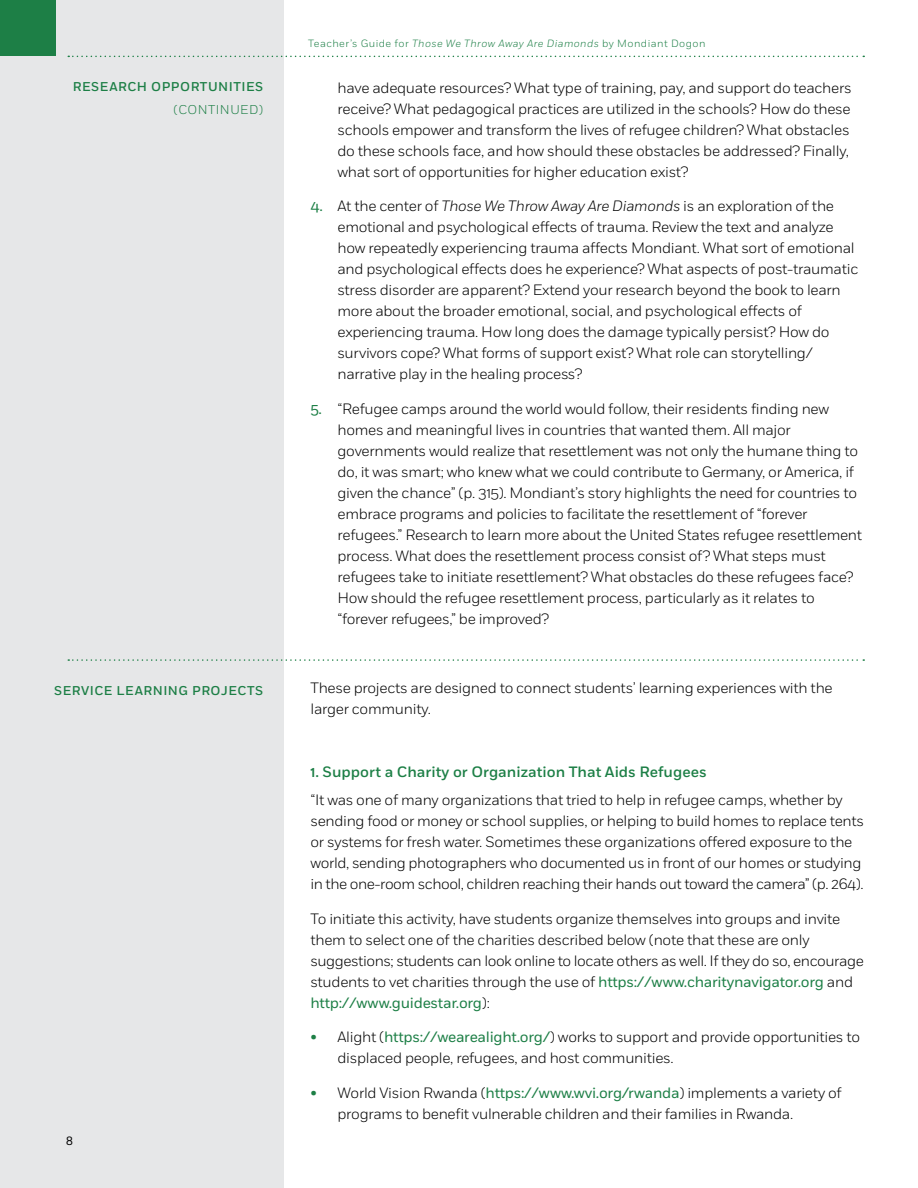
<style>
.page{position:relative;width:918px;height:1188px;background:#fff}
.page>*{position:absolute;margin:0;border:0;box-sizing:border-box;transform-origin:0 0}
.t1{font:300 15px/21px "Fort";letter-spacing:-.02em;color:#000}
.t2{font:500 15px "Fort";color:#1d7f46}
.t3{font:500 12.75px "Fort";letter-spacing:.04em;color:#1d7f46}
.t4{font:300 12.75px "Fort";letter-spacing:.04em;color:#1d7f46}
.t5{font:12px "Fort";color:#000}
.t6{font:300 10.5px "Fort";letter-spacing:.04em;color:#1d7f46}
.s1{font-style:italic}
.s2{font-weight:400;color:#1d7f46}
</style>
<div class="page">
<div style="left:0;top:0;width:284px;height:1188px;background:#e6e7e8"></div>
<div style="left:0;top:0;width:55px;height:55px;background:#1d7f46"></div>
<svg style="left:68px;top:659px;width:796px;height:2px"></svg>
<svg style="left:68px;top:56px;width:796px;height:1px"></svg>
<p class="t3" style="left:73px;top:79px;width:98px">RESEARCH OPPORTUNITI</p>
<p class="t3" style="left:246px;top:79px;width:19px">ES</p>
<p class="t4" style="left:173px;top:102px;width:91px">(CONTINUED)</p>
<p class="t3" style="left:54px;top:682px;width:27px">SERVIC</p>
<p class="t3" style="left:104px;top:682px;width:50px">E LEARNING</p>
<p class="t3" style="left:192px;top:682px;width:73px">PROJECTS</p>
<p class="t5" style="left:66px;top:1134px;width:9px">8</p>
<p class="t6" style="left:308px;top:37px;width:399px">Teacher’s Guide for <span class="s1">Those We Throw Away Are Diamonds</span> by Mondiant Dogon</p>
<p class="t1" style="left:338px;top:77px;width:516px">have adequate resources? What type of training, pay, and support do teachers receive? What pedagogical practices are utilized in the schools? How do these schools empower and transform the lives of refugee children? What obstacles do these schools face, and how should these obstacles be addressed? Finally, what sort of opportunities for higher education exist?</p>
<p class="t1" style="left:338px;top:195px;width:522px;text-indent:-27px"><span class="s2">4.</span> At the center of <span class="s1">Those We Throw Away Are Diamonds</span> is an exploration of the emotional and psychological effects of trauma. Review the text and analyze how repeatedly experiencing trauma affects Mondiant. What sort of emotional and psychological effects does he experience? What aspects of post-traumatic stress disorder are apparent? Extend your research beyond the book to learn more about the broader emotional, social, and psychological effects of experiencing trauma. How long does the damage typically persist? How do survivors cope? What forms of support exist? What role can storytelling/ narrative play in the healing process?</p>
<p class="t1" style="left:338px;top:398px;width:526px;text-indent:-27px"><span class="s2">5.</span> “Refugee camps around the world would follow, their residents finding new homes and meaningful lives in countries that wanted them. All major governments would realize that resettlement was not only the humane thing to do, it was smart; who knew what we could contribute to Germany, or America, if given the chance” (p. 315). Mondiant’s story highlights the need for countries to embrace programs and policies to facilitate the resettlement of “forever refugees.” Research to learn more about the United States refugee resettlement process. What does the resettlement process consist of? What steps must refugees take to initiate resettlement? What obstacles do these refugees face?<br>How should the refugee resettlement process, particularly as it relates to “forever refugees,” be improved?</p>
<p class="t1" style="left:310px;top:677px;width:524px">These projects are designed to connect students’ learning experiences with the larger community.</p>
<p class="t2" style="left:310px;top:763px;width:398px">1. SUPPORT A CHARITY OR ORGANIZATION THAT AIDS REFUGEES</p>
<p class="t1" style="left:310px;top:789px;width:555px">“It was one of many organizations that tried to help in refugee camps, whether by sending food or money or school supplies, or helping to build homes to replace tents or systems for fresh water. Sometimes these organizations offered exposure to the world, sending photographers who documented us in front of our homes or studying in the one-room school, children reaching their hands out toward the camera” (p. 264).</p>
<p class="t1" style="left:310px;top:908px;width:555px">To initiate this activity, have students organize themselves into groups and invite them to select one of the charities described below (note that these are only suggestions; students can look online to locate others as well. If they do so, encourage students to vet charities through the use of <span class="s2">https://www.charitynavigator.org</span> and <span class="s2">http://www.guidestar.org</span>):</p>
<p class="t1" style="left:338px;top:1026px;width:524px;text-indent:-27px"><span class="s2">•</span> Alight (<span class="s2">https://wearealight.org/</span>) works to support and provide opportunities to displaced people, refugees, and host communities.</p>
<p class="t1" style="left:338px;top:1082px;width:506px;text-indent:-27px"><span class="s2">•</span> World Vision Rwanda (<span class="s2">https://www.wvi.org/rwanda</span>) implements a variety of programs to benefit vulnerable children and their families in Rwanda.</p>
</div>
